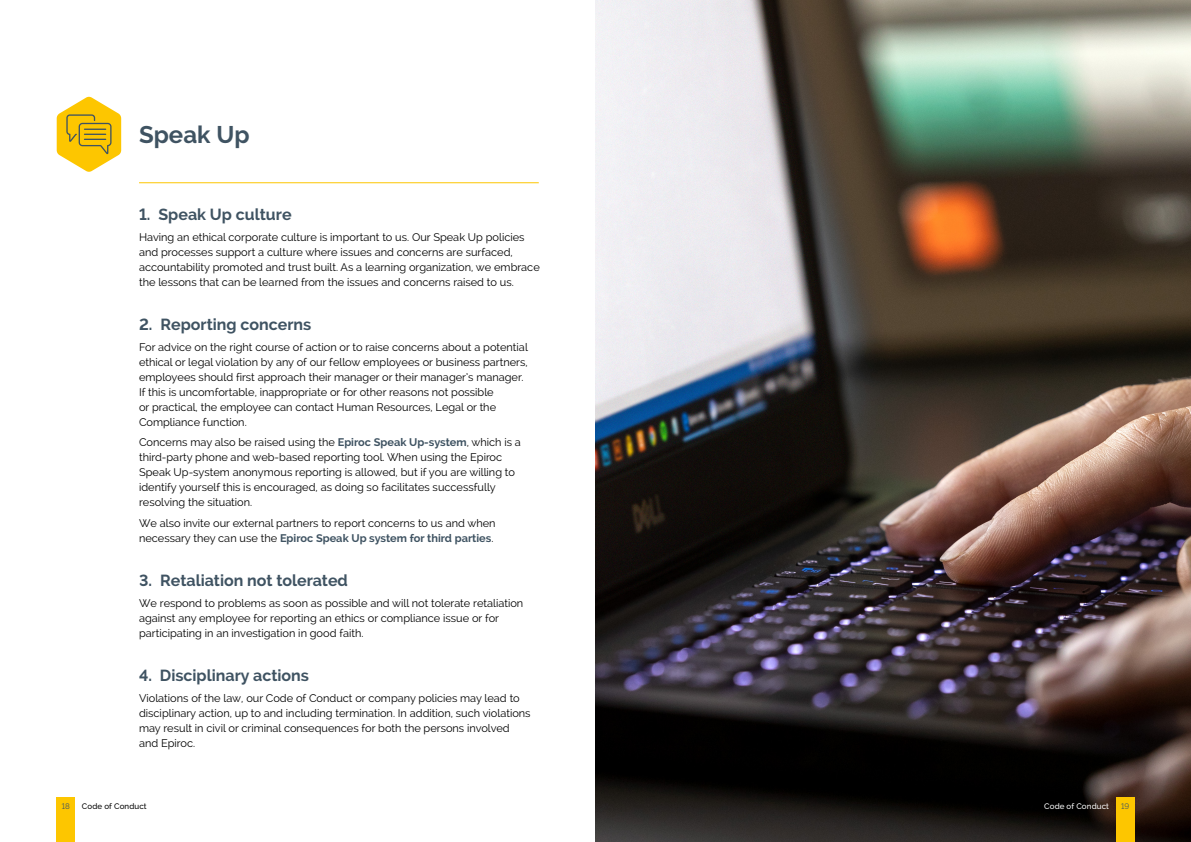
<style>
.page{position:relative;width:1191px;height:842px;background:#fff}
.page>*{position:absolute;margin:0;border:0;box-sizing:border-box;transform-origin:0 0}
.t1{font:700 24px "Raleway";color:#3f5362}
.t2{font:700 16px "Raleway";color:#3f5362}
.t3{font:11px/15px "Raleway";color:#000}
.t4{font:500 8px "Raleway";letter-spacing:.015em;color:#000}
.t5{font:500 8px "Raleway";letter-spacing:.015em;color:#fff}
.t6{font:8px "Raleway";color:#3f5362}
.s1{font-weight:700;color:#3f5362}
</style>
<div class="page">
<img style="left:595px;top:0;width:596px;height:842px">
<svg style="left:57px;top:97px;width:64px;height:75px"></svg>
<hr style="left:139px;top:182px;width:400px;height:1px;background:#fdc600">
<div style="left:1116px;top:797px;width:18px;height:45px;background:#fdc600"></div>
<div style="left:57px;top:797px;width:18px;height:45px;background:#fdc600"></div>
<h1 class="t1" style="left:139px;top:121px;width:112px">Speak Up</h1>
<h2 class="t2" style="left:139px;top:205px;width:154px">1. Speak Up culture</h2>
<p class="t3" style="left:139px;top:229px;width:402px">Having an ethical corporate culture is important to us. Our Speak Up policies and processes support a culture where issues and concerns are surfaced, accountability promoted and trust built. As a learning organization, we embrace the lessons that can be learned from the issues and concerns raised to us.</p>
<h2 class="t2" style="left:139px;top:315px;width:174px">2. Reporting concerns</h2>
<p class="t3" style="left:139px;top:339px;width:390px">For advice on the right course of action or to raise concerns about a potential ethical or legal violation by any of our fellow employees or business partners, employees should first approach their manager or their manager’s manager.<br>If this is uncomfortable, inappropriate or for other reasons not possible<br>or practical, the employee can contact Human Resources, Legal or the Compliance function.</p>
<p class="t3" style="left:139px;top:435px;width:383px">Concerns may also be raised using the <span class="s1">Epiroc Speak Up-system</span>, which is a third-party phone and web-based reporting tool. When using the Epiroc Speak Up-system anonymous reporting is allowed, but if you are willing to identify yourself this is encouraged, as doing so facilitates successfully resolving the situation.</p>
<p class="t3" style="left:139px;top:516px;width:358px">We also invite our external partners to report concerns to us and when necessary they can use the <span class="s1">Epiroc Speak Up system for third parties</span>.</p>
<h2 class="t2" style="left:139px;top:572px;width:210px">3. Retaliation not tolerated</h2>
<p class="t3" style="left:139px;top:596px;width:386px">We respond to problems as soon as possible and will not tolerate retaliation against any employee for reporting an ethics or compliance issue or for participating in an investigation in good faith.</p>
<h2 class="t2" style="left:139px;top:667px;width:171px">4. Disciplinary actions</h2>
<p class="t3" style="left:139px;top:691px;width:393px">Violations of the law, our Code of Conduct or company policies may lead to disciplinary action, up to and including termination. In addition, such violations may result in civil or criminal consequences for both the persons involved and Epiroc.</p>
<p class="t6" style="left:62px;top:801px;width:10px">18</p>
<p class="t4" style="left:82px;top:801px;width:66px">Code of Conduct</p>
<p class="t5" style="left:1044px;top:801px;width:66px">Code of Conduct</p>
<p class="t6" style="left:1121px;top:801px;width:10px">19</p>
</div>
